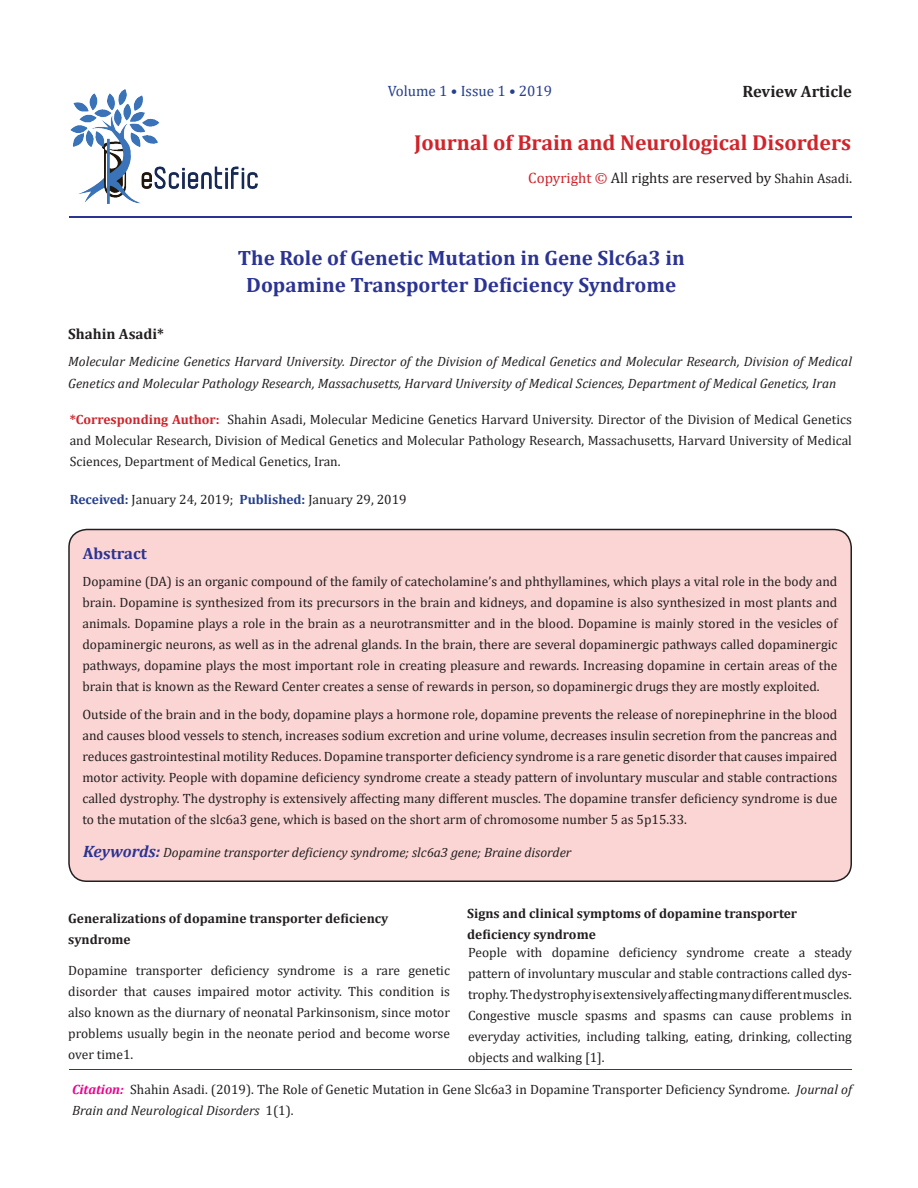
<style>
.page{position:relative;width:918px;height:1188px;background:#fff}
.page>*{position:absolute;margin:0;border:0;box-sizing:border-box;transform-origin:0 0}
.t1{font:700 21.75px "Cambria";color:#d1232a}
.t2{font:700 20.85px/27px "Cambria";color:#2b3393;text-align:center}
.t3{font:700 16.5px "Cambria";color:#231f20}
.t4{font:700 16.35px "Cambria";color:#2b3393}
.t5{font:15px "Cambria";color:#231f20}
.t6{font:15px "Cambria";color:#253f8e}
.t7{font:700 15px "Cambria";color:#231f20}
.t8{font:13.5px/21px "Cambria";color:#231f20;text-align:justify}
.t9{font:italic 13.5px/21px "Cambria";color:#231f20}
.t10{font:700 13.5px/21px "Cambria";color:#231f20}
.s1{color:#d1232a}
.s2{font-size:13.5px}
.s3{font-weight:700;font-size:13.35px;color:#d1232a}
.s4{font-weight:700;color:#253f8e}
.s5{font-weight:700;font-size:16.5px;color:#2b3393}
.s6{font-weight:700;font-style:italic;color:#ed028c}
.s7{font-style:italic}
</style>
<div class="page">
<div style="left:69px;top:530px;width:782px;height:351px;background:#fbd5d4;border-radius:18px"></div>
<div style="left:68px;top:529px;width:784px;height:353px;border:2px solid #231f20;border-radius:18px"></div>
<img style="left:70px;top:89px;width:187px;height:114px">
<hr style="left:69px;top:216px;width:782px;height:2px;background:#2b3393">
<hr style="left:69px;top:1070px;width:782px;height:1px;background:#2b3393">
<p class="t6" style="left:388px;top:82px;width:166px">Volume 1 • Issue 1 • 2019</p>
<p class="t3" style="left:742px;top:80px;width:111px">Review Article</p>
<h1 class="t1" style="left:414px;top:128px;width:438px">Journal of Brain and Neurological Disorders</h1>
<p class="t5" style="left:528px;top:169px;width:325px"><span class="s1">Copyright ©</span> All rights are reserved by <span class="s2">Shahin Asadi</span>.</p>
<h2 class="t2" style="left:238px;top:244px;width:448px">The Role of Genetic Mutation in Gene Slc6a3 in<br>Dopamine Transporter Deficiency Syndrome</h2>
<p class="t7" style="left:68px;top:323px;width:97px">Shahin Asadi*</p>
<p class="t9" style="left:68px;top:351px;width:785px">Molecular Medicine Genetics Harvard University. Director of the Division of Medical Genetics and Molecular Research, Division of Medical<br>Genetics and Molecular Pathology Research, Massachusetts, Harvard University of Medical Sciences, Department of Medical Genetics, Iran</p>
<p class="t8" style="left:70px;top:409px;width:784px"><span class="s3">*Corresponding Author:</span> Shahin Asadi, Molecular Medicine Genetics Harvard University. Director of the Division of Medical Genetics and Molecular Research, Division of Medical Genetics and Molecular Pathology Research, Massachusetts, Harvard University of Medical Sciences, Department of Medical Genetics, Iran.</p>
<p class="t8" style="left:70px;top:489px;width:338px"><span class="s4">Received:</span> January 24, 2019; <span class="s4">Published:</span> January 29, 2019</p>
<p class="t4" style="left:83px;top:542px;width:65px">Abstract</p>
<p class="t8" style="left:82px;top:570px;width:757px">Dopamine (DA) is an organic compound of the family of catecholamine’s and phthyllamines, which plays a vital role in the body and brain. Dopamine is synthesized from its precursors in the brain and kidneys, and dopamine is also synthesized in most plants and animals. Dopamine plays a role in the brain as a neurotransmitter and in the blood. Dopamine is mainly stored in the vesicles of dopaminergic neurons, as well as in the adrenal glands. In the brain, there are several dopaminergic pathways called dopaminergic pathways, dopamine plays the most important role in creating pleasure and rewards. Increasing dopamine in certain areas of the brain that is known as the Reward Center creates a sense of rewards in person, so dopaminergic drugs they are mostly exploited.</p>
<p class="t8" style="left:82px;top:704px;width:757px">Outside of the brain and in the body, dopamine plays a hormone role, dopamine prevents the release of norepinephrine in the blood and causes blood vessels to stench, increases sodium excretion and urine volume, decreases insulin secretion from the pancreas and reduces gastrointestinal motility Reduces. Dopamine transporter deficiency syndrome is a rare genetic disorder that causes impaired motor activity. People with dopamine deficiency syndrome create a steady pattern of involuntary muscular and stable contractions called dystrophy. The dystrophy is extensively affecting many different muscles. The dopamine transfer deficiency syndrome is due to the mutation of the slc6a3 gene, which is based on the short arm of chromosome number 5 as 5p15.33.</p>
<p class="t9" style="left:83px;top:841px;width:490px"><span class="s5">Keywords:</span> Dopamine transporter deficiency syndrome; slc6a3 gene; Braine disorder</p>
<p class="t10" style="left:68px;top:907px;width:322px">Generalizations of dopamine transporter deficiency syndrome</p>
<p class="t10" style="left:467px;top:903px;width:331px">Signs and clinical symptoms of dopamine transporter deficiency syndrome</p>
<p class="t8" style="left:468px;top:942px;width:386px">People with dopamine deficiency syndrome create a steady pattern of involuntary muscular and stable contractions called dys&shy;trophy. The dystrophy is extensively affecting many different muscles.<br>Congestive muscle spasms and spasms can cause problems in everyday activities, including talking, eating, drinking, collecting objects and walking [1].</p>
<p class="t8" style="left:68px;top:960px;width:383px">Dopamine transporter deficiency syndrome is a rare genetic disorder that causes impaired motor activity. This condition is also known as the diurnary of neonatal Parkinsonism, since motor problems usually begin in the neonate period and become worse over time1.</p>
<p class="t8" style="left:72px;top:1079px;width:782px"><span class="s6">Citation:</span> Shahin Asadi. (2019). The Role of Genetic Mutation in Gene Slc6a3 in Dopamine Transporter Deficiency Syndrome. <span class="s7">Journal of<br>Brain and Neurological Disorders</span> 1(1).</p>
</div>
